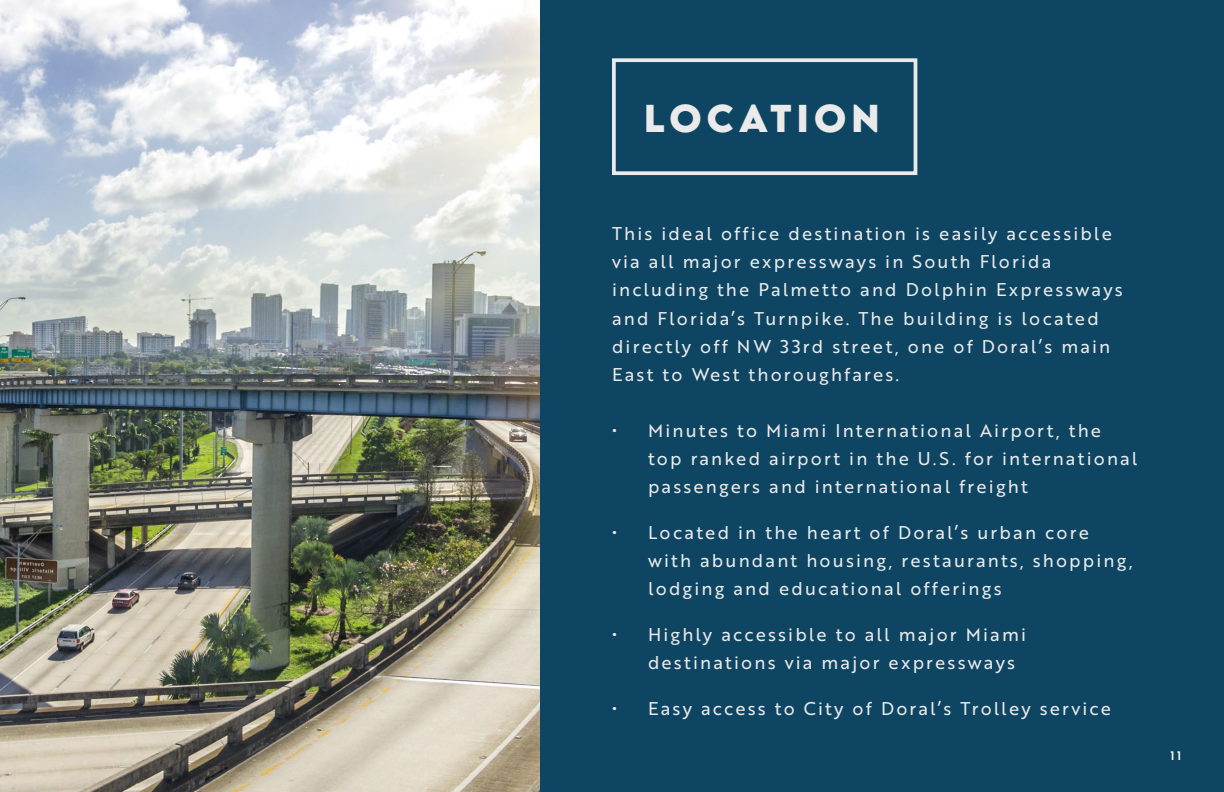
<style>
.page{position:relative;width:1224px;height:792px;background:#fff}
.page>*{position:absolute;margin:0;border:0;box-sizing:border-box;transform-origin:0 0}
.t1{font:700 34.4px "LEMONMILK";color:#eaeaea}
.t2{font:18px/28px "Brother 1816 Regular";letter-spacing:.12em;color:#eaeaea}
.t3{font:12px "Brother 1816 Medium";color:#fff}
</style>
<div class="page">
<div style="left:539px;top:0;width:685px;height:792px;background:#0d4562"></div>
<div style="left:612px;top:58px;width:305px;height:117px;border:4px solid #eaeaea"></div>
<img style="left:0;top:0;width:539px;height:792px">
<h1 class="t1" style="left:644px;top:95px;width:92px">LOCAT</h1>
<h1 class="t1" style="left:797px;top:95px;width:79px">ION</h1>
<p class="t2" style="left:612px;top:219px;width:512px">This ideal office destination is easily accessible via all major expressways in South Florida including the Palmetto and Dolphin Expressways and Florida’s Turnpike. The building is located directly off NW 33rd street, one of Doral’s main East to West thoroughfares.</p>
<p class="t2" style="left:648px;top:415px;width:491px;text-indent:-36px">• Minutes to Miami International Airport, the top ranked airport in the U.S. for international passengers and international freight</p>
<p class="t2" style="left:648px;top:517px;width:486px;text-indent:-36px">• Located in the heart of Doral’s urban core with abundant housing, restaurants, shopping, lodging and educational offerings</p>
<p class="t2" style="left:648px;top:619px;width:380px;text-indent:-36px">• Highly accessible to all major Miami destinations via major expressways</p>
<p class="t2" style="left:612px;top:693px;width:501px">• Easy access to City of Doral’s Trolley service</p>
<p class="t3" style="left:1171px;top:747px;width:12px">11</p>
</div>
